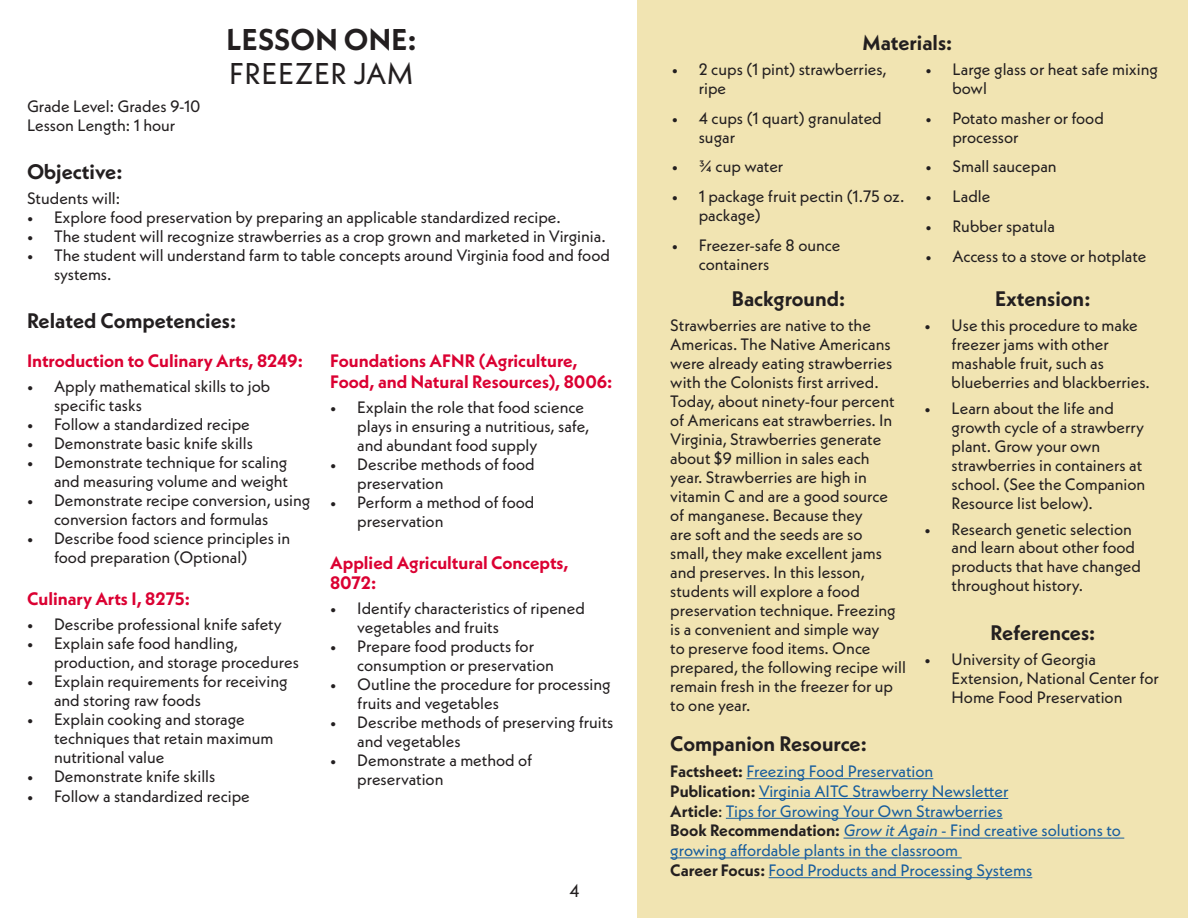
<style>
.page{position:relative;width:1188px;height:918px;background:#fff}
.page>*{position:absolute;margin:0;border:0;box-sizing:border-box;transform-origin:0 0}
.Heading_2{font:700 30px/34.5px "Neue Kabel";letter-spacing:.01em;color:#231f20}
.Heading_3{font:700 21px "Neue Kabel";color:#231f20}
.Heading_4{font:700 18px/20.7px "Neue Kabel";color:#db0032}
.t1{font:18px "Neue Kabel";color:#231f20}
.t2{font:16.5px/18.9px "Neue Kabel";color:#231f20}
.t3{font:16.5px/19.8px "Neue Kabel";color:#175d9e}
.s1{font-weight:400}
.s2{font-weight:700;color:#231f20}
.s3{color:#231f20}
.s4{font-style:italic}
</style>
<div class="page">
<div style="left:637px;top:0;width:551px;height:918px;background:#f1e4b2"></div>
<hr style="left:746px;top:778px;width:187px;height:1px;background:#175d9e">
<hr style="left:759px;top:798px;width:249px;height:1px;background:#175d9e">
<hr style="left:726px;top:818px;width:277px;height:1px;background:#175d9e">
<hr style="left:844px;top:838px;width:280px;height:1px;background:#175d9e">
<hr style="left:670px;top:857px;width:292px;height:1px;background:#175d9e">
<hr style="left:769px;top:877px;width:263px;height:1px;background:#175d9e">
<h2 class="Heading_2" style="left:226px;top:21px;width:191px">LESSON ONE:<br><span class="s1">FREEZER JAM</span></h2>
<p class="t2" style="left:27px;top:97px;width:175px">Grade Level: Grades 9-10</p>
<p class="t2" style="left:27px;top:116px;width:150px">Lesson Length: 1 hour</p>
<h3 class="Heading_3" style="left:27px;top:158px;width:97px">Objective:</h3>
<p class="t2" style="left:27px;top:189px;width:95px">Students will:</p>
<p class="t2" style="left:27px;top:208px;width:535px">• Explore food preservation by preparing an applicable standardized recipe.</p>
<p class="t2" style="left:27px;top:227px;width:580px">• The student will recognize strawberries as a crop grown and marketed in Virginia.</p>
<p class="t2" style="left:54px;top:246px;width:557px;text-indent:-27px">• The student will understand farm to table concepts around Virginia food and food systems.</p>
<h3 class="Heading_3" style="left:27px;top:307px;width:211px">Related Competencies:</h3>
<h4 class="Heading_4" style="left:27px;top:351px;width:278px">Introduction to Culinary Arts, 8249:</h4>
<p class="t2" style="left:54px;top:377px;width:218px;text-indent:-27px">• Apply mathematical skills to job specific tasks</p>
<p class="t2" style="left:27px;top:415px;width:224px">• Follow a standardized recipe</p>
<p class="t2" style="left:27px;top:434px;width:228px">• Demonstrate basic knife skills</p>
<p class="t2" style="left:27px;top:453px;width:263px;text-align:right">• Demonstrate technique for scaling and measuring volume and weight</p>
<p class="t2" style="left:54px;top:491px;width:258px;text-indent:-27px">• Demonstrate recipe conversion, using conversion factors and formulas</p>
<p class="t2" style="left:54px;top:529px;width:238px;text-indent:-27px">• Describe food science principles in food preparation (Optional)</p>
<h4 class="Heading_4" style="left:27px;top:588px;width:164px">Culinary Arts I, 8275:</h4>
<p class="t2" style="left:27px;top:614px;width:256px">• Describe professional knife safety</p>
<p class="t2" style="left:54px;top:633px;width:246px;text-indent:-27px">• Explain safe food handling, production, and storage procedures</p>
<p class="t2" style="left:54px;top:671px;width:235px;text-indent:-27px">• Explain requirements for receiving and storing raw foods</p>
<p class="t2" style="left:54px;top:709px;width:221px;text-indent:-27px">• Explain cooking and storage techniques that retain maximum nutritional value</p>
<p class="t2" style="left:27px;top:766px;width:190px">• Demonstrate knife skills</p>
<p class="t2" style="left:27px;top:787px;width:224px">• Follow a standardized recipe</p>
<h4 class="Heading_4" style="left:330px;top:351px;width:284px">Foundations AFNR (Agriculture,<br>Food, and Natural Resources), 8006:</h4>
<p class="t2" style="left:357px;top:398px;width:234px;text-indent:-27px">• Explain the role that food science plays in ensuring a nutritious, safe, and abundant food supply</p>
<p class="t2" style="left:357px;top:455px;width:179px;text-indent:-27px">• Describe methods of food preservation</p>
<p class="t2" style="left:357px;top:493px;width:179px;text-indent:-27px">• Perform a method of food preservation</p>
<h4 class="Heading_4" style="left:330px;top:552px;width:240px">Applied Agricultural Concepts,<br>8072:</h4>
<p class="t2" style="left:357px;top:599px;width:229px;text-indent:-27px">• Identify characteristics of ripened vegetables and fruits</p>
<p class="t2" style="left:357px;top:637px;width:198px;text-indent:-27px">• Prepare food products for consumption or preservation</p>
<p class="t2" style="left:357px;top:675px;width:255px;text-indent:-27px">• Outline the procedure for processing fruits and vegetables</p>
<p class="t2" style="left:357px;top:713px;width:258px;text-indent:-27px">• Describe methods of preserving fruits and vegetables</p>
<p class="t2" style="left:357px;top:751px;width:176px;text-indent:-27px">• Demonstrate a method of preservation</p>
<p class="t1" style="left:569px;top:880px;width:12px">4</p>
<h3 class="Heading_3" style="left:863px;top:30px;width:91px">Materials:</h3>
<p class="t2" style="left:699px;top:59px;width:190px;text-indent:-27px">• 2 cups (1 pint) strawberries, ripe</p>
<p class="t2" style="left:699px;top:108px;width:185px;text-indent:-27px">• 4 cups (1 quart) granulated sugar</p>
<p class="t2" style="left:672px;top:157px;width:113px">• ¾ cup water</p>
<p class="t2" style="left:699px;top:187px;width:207px;text-indent:-27px">• 1 package fruit pectin (1.75 oz. package)</p>
<p class="t2" style="left:699px;top:236px;width:143px;text-indent:-27px">• Freezer-safe 8 ounce containers</p>
<h3 class="Heading_3" style="left:732px;top:286px;width:115px">Background:</h3>
<p class="t2" style="left:670px;top:316px;width:237px">Strawberries are native to the<br>Americas. The Native Americans were already eating strawberries with the Colonists first arrived.<br>Today, about ninety-four percent of Americans eat strawberries. In<br>Virginia, Strawberries generate about $9 million in sales each year. Strawberries are high in vitamin C and are a good source of manganese. Because they<br>are soft and the seeds are so<br>small, they make excellent jams and preserves. In this lesson, students will explore a food preservation technique. Freezing is a convenient and simple way<br>to preserve food items. Once prepared, the following recipe will remain fresh in the freezer for up to one year.</p>
<p class="t2" style="left:952px;top:59px;width:207px;text-indent:-27px">• Large glass or heat safe mixing bowl</p>
<p class="t2" style="left:952px;top:108px;width:153px;text-indent:-27px">• Potato masher or food processor</p>
<p class="t2" style="left:925px;top:157px;width:133px">• Small saucepan</p>
<p class="t2" style="left:925px;top:187px;width:67px">• Ladle</p>
<p class="t2" style="left:925px;top:217px;width:131px">• Rubber spatula</p>
<p class="t2" style="left:925px;top:246px;width:223px">• Access to a stove or hotplate</p>
<h3 class="Heading_3" style="left:995px;top:286px;width:97px">Extension:</h3>
<p class="t2" style="left:952px;top:316px;width:200px;text-indent:-27px">• Use this procedure to make freezer jams with other mashable fruit, such as blueberries and blackberries.</p>
<p class="t2" style="left:952px;top:398px;width:195px;text-indent:-27px">• Learn about the life and growth cycle of a strawberry plant. Grow your own strawberries in containers at school. (See the Companion<br>Resource list below).</p>
<p class="t2" style="left:952px;top:519px;width:191px;text-indent:-27px">• Research genetic selection and learn about other food products that have changed throughout history.</p>
<h3 class="Heading_3" style="left:990px;top:619px;width:106px">References:</h3>
<p class="t2" style="left:952px;top:649px;width:209px;text-indent:-27px">• University of Georgia<br>Extension, National Center for<br>Home Food Preservation</p>
<h3 class="Heading_3" style="left:670px;top:731px;width:198px">Companion Resource:</h3>
<p class="t3" style="left:670px;top:761px;width:265px"><span class="s2">Factsheet:</span> Freezing Food Preservation</p>
<p class="t3" style="left:670px;top:781px;width:340px"><span class="s2">Publication:</span> Virginia AITC Strawberry Newsletter</p>
<p class="t3" style="left:670px;top:801px;width:334px"><span class="s2">Article</span><span class="s3">:</span> Tips for Growing Your Own Strawberries</p>
<p class="t3" style="left:670px;top:821px;width:452px"><span class="s2">Book Recommendation:</span> <span class="s4">Grow it Again</span> - Find creative solutions to growing affordable plants in the classroom</p>
<p class="t3" style="left:670px;top:860px;width:364px"><span class="s2">Career Focus:</span> Food Products and Processing Systems</p>
</div>
